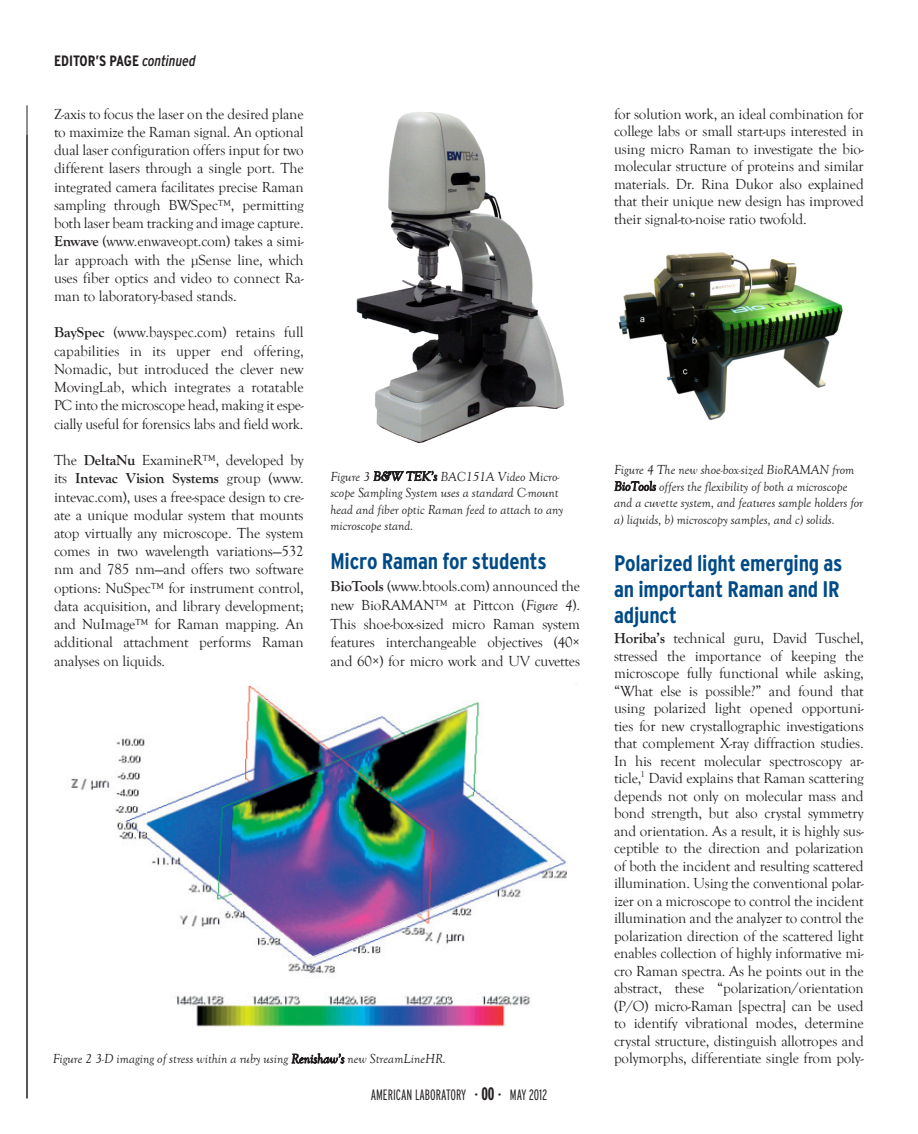
<style>
.page{position:relative;width:918px;height:1134px;background:#fff}
.page>*{position:absolute;margin:0;border:0;box-sizing:border-box;transform-origin:0 0}
.Bold_Head{font:700 condensed 22.5px/25.8px "Interstate";letter-spacing:-.01em;color:#004b87}
.t1{font:15px/17.5px "Goudy Old Style T";letter-spacing:-.01em;color:#231f20;text-align:justify}
.t2{font:300 extra-condensed 15px "Interstate";color:#231f20}
.t3{font:700 condensed 15px "Interstate";color:#231f20}
.Figure_captions{font:italic 13.5px/16.5px "Goudy Old Style T";color:#231f20}
.s1{font-weight:400;font-style:italic}
.s2{font-weight:700}
.s3{font-style:italic}
.s4{font-weight:700;font-size:18px}
</style>
<div class="page">
<hr style="left:27px;top:105px;width:1px;height:993px;background:#231f20">
<img style="left:71px;top:686px;width:496px;height:341px">
<svg style="left:292px;top:1053px;width:52px;height:11px"></svg>
<img style="left:356px;top:112px;width:209px;height:331px">
<svg style="left:373px;top:470px;width:64px;height:12px"></svg>
<img style="left:618px;top:252px;width:225px;height:168px">
<svg style="left:614px;top:480px;width:42px;height:12px"></svg>
<p class="t3" style="left:54px;top:52px;width:143px">EDITOR’S PAGE <span class="s1">continued</span></p>
<p class="t1" style="left:54px;top:105px;width:251px;line-height:18.3px">Z-axis to focus the laser on the desired plane to maximize the Raman signal. An optional dual laser configuration offers input for two different lasers through a single port. The integrated camera facilitates precise Raman sampling through BWSpec™, permitting both laser beam tracking and image capture.</p>
<p class="t1" style="left:54px;top:233px;width:251px;line-height:18.3px"><span class="s2">Enwave</span> (www.enwaveopt.com) takes a simi&shy;lar approach with the μSense line, which uses fiber optics and video to connect Ra&shy;man to laboratory-based stands.</p>
<p class="t1" style="left:54px;top:324px;width:251px;line-height:18.3px"><span class="s2">BaySpec</span> (www.bayspec.com) retains full capabilities in its upper end offering, Nomadic, but introduced the clever new MovingLab, which integrates a rotatable PC into the microscope head, making it espe&shy;cially useful for forensics labs and field work.</p>
<p class="t1" style="left:54px;top:451px;width:251px;line-height:18.3px">The <span class="s2">DeltaNu</span> ExamineR™, developed by its <span class="s2">Intevac Vision Systems</span> group (www. intevac.com), uses a free-space design to cre&shy;ate a unique modular system that mounts atop virtually any microscope. The system comes in two wavelength variations—532 nm and 785 nm—and offers two software options: NuSpec™ for instrument control, data acquisition, and library development; and NuImage™ for Raman mapping. An additional attachment performs Raman analyses on liquids.</p>
<p class="t1" style="left:614px;top:105px;width:251px">for solution work, an ideal combination for college labs or small start-ups interested in using micro Raman to investigate the bio&shy;molecular structure of proteins and similar materials. Dr. Rina Dukor also explained that their unique new design has improved their signal-to-noise ratio twofold.</p>
<p class="Figure_captions" style="left:330px;top:468px;width:234px">Figure 3 B&amp;W TEK’s BAC151A Video Micro&shy;scope Sampling System uses a standard C-mount head and fiber optic Raman feed to attach to any microscope stand.</p>
<p class="Figure_captions" style="left:614px;top:462px;width:251px">Figure 4 The new shoe-box-sized BioRAMAN from BioTools offers the flexibility of both a microscope and a cuvette system, and features sample holders for a) liquids, b) microscopy samples, and c) solids.</p>
<p class="Bold_Head" style="left:330px;top:548px;width:218px">Micro Raman for students</p>
<p class="t1" style="left:330px;top:577px;width:251px;line-height:18.9px"><span class="s2">BioTools</span> (www.btools.com) announced the new BioRAMAN™ at Pittcon (<span class="s3">Figure 4</span>).<br>This shoe-box-sized micro Raman system features interchangeable objectives (40× and 60×) for micro work and UV cuvettes</p>
<p class="Bold_Head" style="left:614px;top:550px;width:230px">Polarized light emerging as an important Raman and IR adjunct</p>
<p class="t1" style="left:614px;top:630px;width:251px"><span class="s2">Horiba’s</span> technical guru, David Tuschel, stressed the importance of keeping the microscope fully functional while asking, “What else is possible?” and found that using polarized light opened opportuni&shy;ties for new crystallographic investigations that complement X-ray diffraction studies.<br>In his recent molecular spectroscopy ar&shy;ticle,<sup>1</sup> David explains that Raman scattering depends not only on molecular mass and bond strength, but also crystal symmetry and orientation. As a result, it is highly sus&shy;ceptible to the direction and polarization of both the incident and resulting scattered illumination. Using the conventional polar&shy;izer on a microscope to control the incident illumination and the analyzer to control the polarization direction of the scattered light enables collection of highly informative mi&shy;cro Raman spectra. As he points out in the abstract, these “polarization/orientation (P/O) micro-Raman [spectra] can be used to identify vibrational modes, determine crystal structure, distinguish allotropes and</p>
<p class="Figure_captions" style="left:53px;top:1051px;width:395px">Figure 2 3-D imaging of stress within a ruby using Renishaw’s new StreamLineHR.</p>
<p class="t1" style="left:614px;top:1050px;width:251px">polymorphs, differentiate single from poly-</p>
<p class="t2" style="left:371px;top:1087px;width:178px">AMERICAN LABORATORY • <span class="s4">00</span> • MAY 2012</p>
</div>
